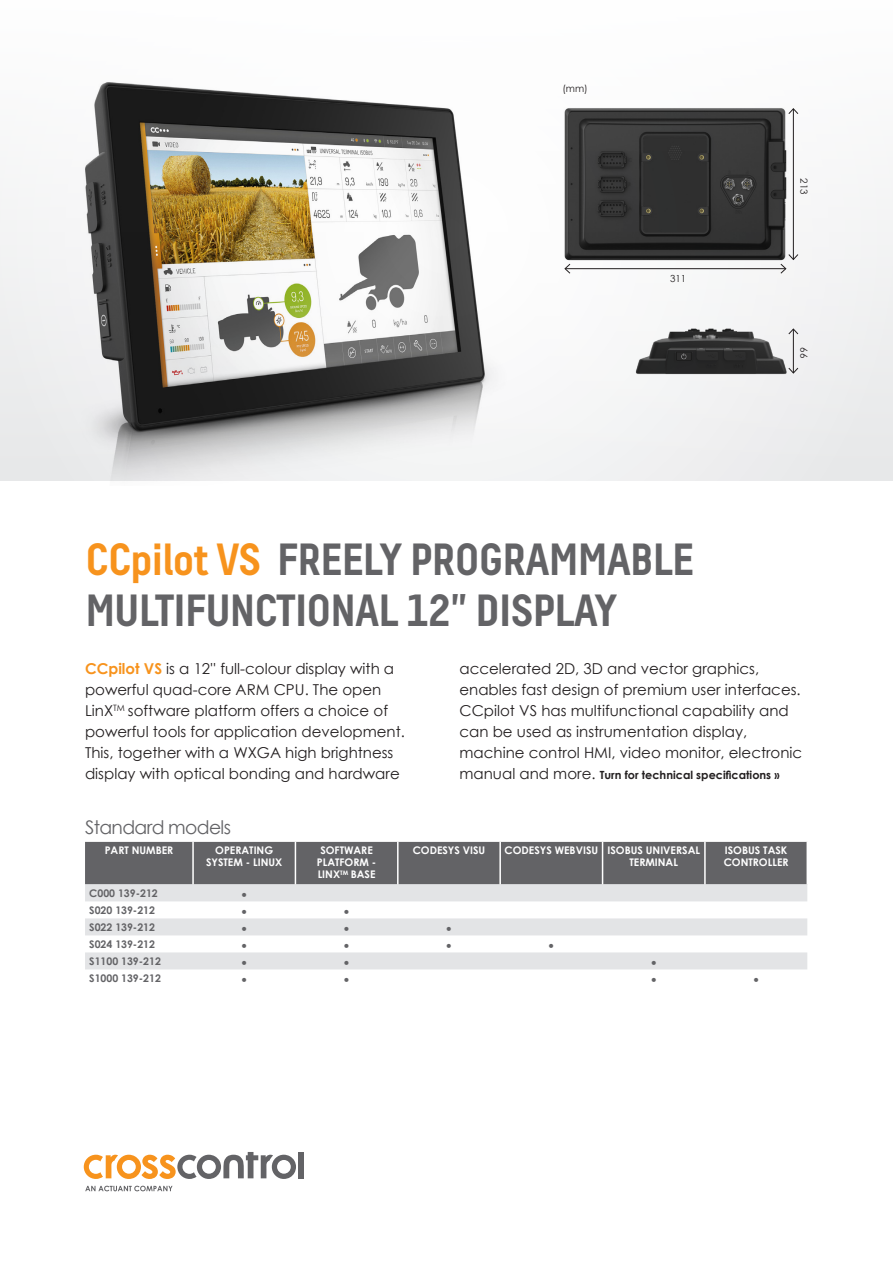
<style>
.page{position:relative;width:893px;height:1263px;background:#fff}
.page>*{position:absolute;margin:0;border:0;box-sizing:border-box;transform-origin:0 0}
._01_Headline___main{font:700 45px/51px "Decima Pro A";letter-spacing:-.035em;color:#636366}
.A_Standard_models{font:19.5px "Myriad Pro";color:#636366}
._04_Standard_models{font:18.75px "Century Gothic";letter-spacing:-.035em;color:#636366}
._02_Copy{font:15px/21px "Century Gothic";color:#231f20}
._02_Copy-2{font:700 11.25px "Century Gothic";color:#231f20}
.A_Standard_models-2{font:700 10.5px/12px "Century Gothic";color:#fff;text-align:center}
.A_Standard_models-3{font:700 10.5px "Century Gothic";color:#636366}
._06_Measurements{font:9.75px "Century Gothic";color:#231f20}
.s1{color:#f7931d}
.s2{font-weight:700;color:#f7931d}
.s3{font-weight:400;font-size:15px}
</style>
<div class="page">
<div style="left:0;top:0;width:893px;height:480px;background:linear-gradient(to bottom,#fefefe,#edeeef)"></div>
<hr style="left:565px;top:268px;width:221px;height:1px;background:#231f20">
<svg style="left:564px;top:263px;width:7px;height:11px"></svg>
<hr style="left:793px;top:109px;width:1px;height:150px;background:#231f20">
<svg style="left:793px;top:108px;width:6px;height:6px"></svg>
<svg style="left:780px;top:254px;width:19px;height:20px"></svg>
<hr style="left:793px;top:329px;width:1px;height:44px;background:#231f20">
<svg style="left:788px;top:367px;width:11px;height:7px"></svg>
<svg style="left:788px;top:328px;width:11px;height:7px"></svg>
<svg style="left:85px;top:1186px;width:88px;height:5px"></svg>
<div style="left:298px;top:1152px;width:6px;height:26px;background:#636366"></div>
<svg style="left:84px;top:1152px;width:212px;height:27px"></svg>
<img style="left:632px;top:327px;width:156px;height:48px">
<img style="left:35px;top:57px;width:500px;height:424px">
<img style="left:558px;top:82px;width:235px;height:181px">
<div style="left:85px;top:842px;width:721px;height:42px;background:#636366"></div>
<svg style="left:85px;top:884px;width:722px;height:85px;fill:#e3e4e6"></svg>
<hr style="left:295px;top:842px;width:1px;height:42px;background:#fff">
<hr style="left:397px;top:842px;width:2px;height:42px;background:#fff">
<hr style="left:499px;top:842px;width:2px;height:42px;background:#fff">
<hr style="left:602px;top:842px;width:1px;height:42px;background:#fff">
<hr style="left:704px;top:842px;width:2px;height:42px;background:#fff">
<hr style="left:192px;top:842px;width:2px;height:42px;background:#fff">
<p class="_06_Measurements" style="left:562px;top:82px;width:27px">(mm)</p>
<p class="_06_Measurements" style="left:670px;top:272px;width:18px">311</p>
<p class="_01_Headline___main" style="left:85px;top:533px;width:611px"><span class="s1">CCpilot VS</span> FREELY PROGRAMMABLE<br>MULTIFUNCTIONAL 12" DISPLAY</p>
<p class="_06_Measurements" style="left:811px;top:178px;width:18px;rotate:90deg">213</p>
<p class="_06_Measurements" style="left:811px;top:347px;width:12px;rotate:90deg">66</p>
<p class="_02_Copy" style="left:85px;top:658px;width:311px"><span class="s2">CCpilot VS</span> is a 12'' full-colour display with a powerful quad-core ARM CPU. The open</p>
<p class="_02_Copy" style="left:85px;top:700px;width:305px">LinX<sup>TM</sup> software platform offers a choice of</p>
<p class="_02_Copy" style="left:85px;top:721px;width:321px">powerful tools for application development.<br>This, together with a WXGA high brightness</p>
<p class="_02_Copy" style="left:85px;top:763px;width:316px">display with optical bonding and hardware</p>
<p class="_02_Copy" style="left:459px;top:658px;width:301px">accelerated 2D, 3D and vector graphics,</p>
<p class="_02_Copy" style="left:459px;top:679px;width:343px">enables fast design of premium user interfaces.<br>CCpilot VS has multifunctional capability and can be used as instrumentation display,</p>
<p class="_02_Copy" style="left:459px;top:742px;width:344px">machine control HMI, video monitor, electronic</p>
<p class="_02_Copy-2" style="left:459px;top:766px;width:322px"><span class="s3">manual and more.</span> Turn for technical specifications »</p>
<p class="_04_Standard_models" style="left:85px;top:814px;width:147px">Standard models</p>
<p class="A_Standard_models-2" style="left:105px;top:844px;width:70px">PART NUMBER</p>
<p class="A_Standard_models-2" style="left:206px;top:844px;width:78px">OPERATING<br>SYSTEM - LINUX</p>
<p class="A_Standard_models-2" style="left:317px;top:844px;width:61px">SOFTWARE<br>PLATFORM -</p>
<p class="A_Standard_models-2" style="left:318px;top:868px;width:59px">LINX<sup>TM</sup> BASE</p>
<p class="A_Standard_models-2" style="left:413px;top:844px;width:74px">CODESYS VISU</p>
<p class="A_Standard_models-2" style="left:504px;top:844px;width:95px">CODESYS WEBVISU</p>
<p class="A_Standard_models-2" style="left:607px;top:844px;width:94px">ISOBUS UNIVERSAL<br>TERMINAL</p>
<p class="A_Standard_models-2" style="left:724px;top:844px;width:66px;text-align:left">ISOBUS TASK<br>CONTROLLER</p>
<p class="A_Standard_models-3" style="left:89px;top:885px;width:70px">C000 139-212</p>
<p class="A_Standard_models" style="left:241px;top:881px;width:7px">•</p>
<p class="A_Standard_models-3" style="left:89px;top:902px;width:67px">S020 139-212</p>
<p class="A_Standard_models" style="left:241px;top:898px;width:7px">•</p>
<p class="A_Standard_models" style="left:344px;top:898px;width:7px">•</p>
<p class="A_Standard_models-3" style="left:89px;top:919px;width:67px">S022 139-212</p>
<p class="A_Standard_models" style="left:241px;top:915px;width:7px">•</p>
<p class="A_Standard_models" style="left:344px;top:915px;width:7px">•</p>
<p class="A_Standard_models" style="left:446px;top:915px;width:7px">•</p>
<p class="A_Standard_models-3" style="left:89px;top:936px;width:67px">S024 139-212</p>
<p class="A_Standard_models" style="left:241px;top:932px;width:7px">•</p>
<p class="A_Standard_models" style="left:344px;top:932px;width:7px">•</p>
<p class="A_Standard_models" style="left:446px;top:932px;width:7px">•</p>
<p class="A_Standard_models" style="left:549px;top:932px;width:7px">•</p>
<p class="A_Standard_models-3" style="left:89px;top:953px;width:73px">S1100 139-212</p>
<p class="A_Standard_models" style="left:241px;top:949px;width:7px">•</p>
<p class="A_Standard_models" style="left:344px;top:949px;width:7px">•</p>
<p class="A_Standard_models" style="left:651px;top:949px;width:7px">•</p>
<p class="A_Standard_models-3" style="left:89px;top:970px;width:73px">S1000 139-212</p>
<p class="A_Standard_models" style="left:241px;top:966px;width:7px">•</p>
<p class="A_Standard_models" style="left:344px;top:966px;width:7px">•</p>
<p class="A_Standard_models" style="left:651px;top:966px;width:7px">•</p>
<p class="A_Standard_models" style="left:753px;top:966px;width:7px">•</p>
</div>
